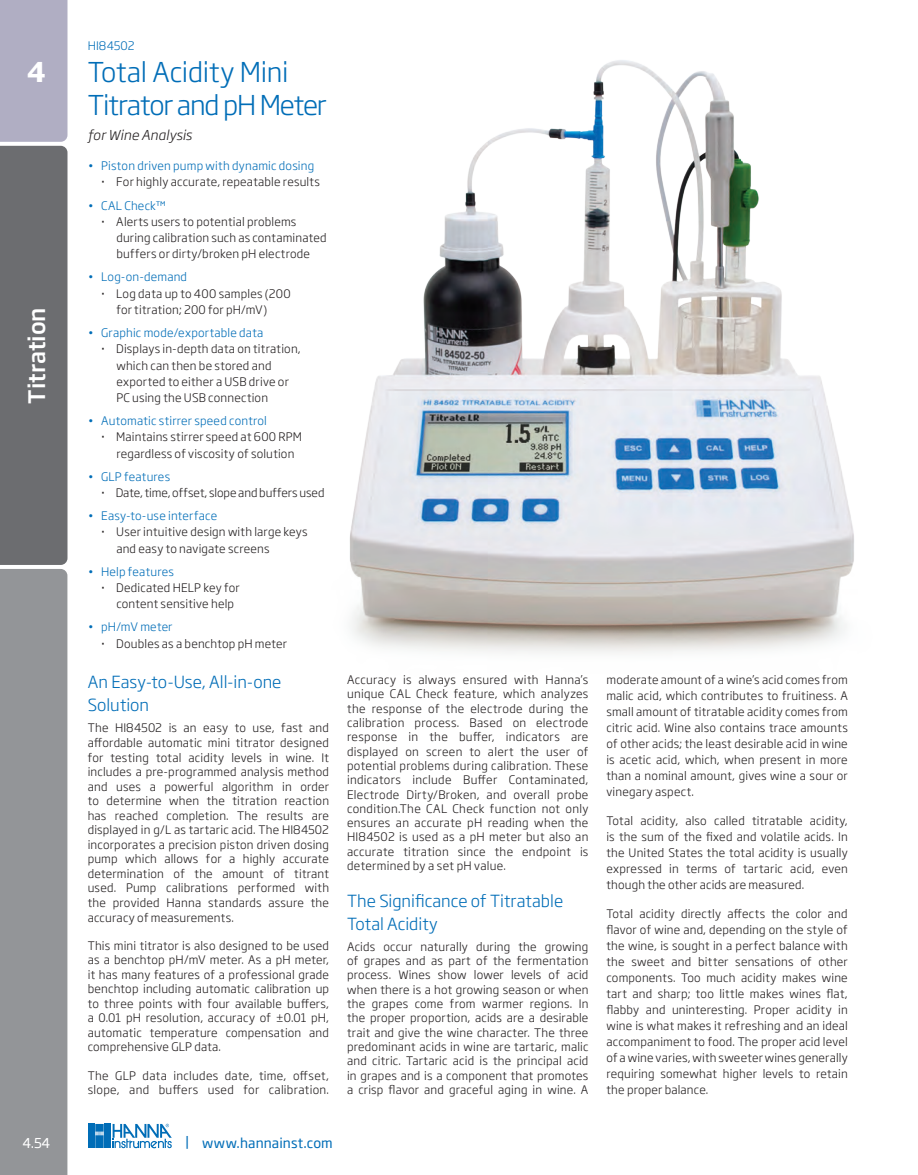
<style>
.page{position:relative;width:918px;height:1175px;background:#fff}
.page>*{position:absolute;margin:0;border:0;box-sizing:border-box;transform-origin:0 0}
.n-Meter_Title{font:300 27px/32.5px "Soho Gothic Pro";letter-spacing:-.035em;color:#006db7}
.t1{font:700 27px "Soho Gothic Pro";color:#fff}
.t2{font:500 22.5px "Soho Gothic Pro";color:#fff}
.n-Text_Head{font:300 16.5px/23.4px "Soho Gothic Pro";color:#006db7}
.t3{font:13.5px "Soho Gothic Pro";letter-spacing:.005em;color:#006db7}
.n-Meter_Subtitle{font:italic 300 13.5px "Soho Gothic Pro";letter-spacing:.005em;color:#231f20}
.t4{font:13.5px "Soho Gothic Pro";color:#fff}
.n-body_text{font:300 11.7px/14.2px "Soho Gothic Pro";letter-spacing:.015em;color:#231f20}
.n-Meter_code_text_he{font:300 11.7px "Soho Gothic Pro";letter-spacing:.015em;color:#006db7}
.n-body_text-2{font:300 11.7px "Soho Gothic Pro";letter-spacing:-.005em;color:#231f20}
.s1{font-weight:500}
</style>
<div class="page">
<img style="left:350px;top:60px;width:504px;height:593px">
<svg style="left:0;top:0;width:68px;height:1174px;background:#8a8b90"></svg>
<svg style="left:88px;top:1124px;width:84px;height:24px"></svg>
<h1 class="t1" style="left:27px;top:50px;width:21px">4</h1>
<h2 class="t2" style="left:19px;top:403px;width:98px;rotate:-90deg">Titration</h2>
<p class="n-Meter_code_text_he" style="left:88px;top:36px;width:49px">HI84502</p>
<p class="n-Meter_Title" style="left:88px;top:54px;width:240px">Total Acidity Mini<br>Titrator and pH Meter</p>
<p class="n-Meter_Subtitle" style="left:88px;top:125px;width:106px">for Wine Analysis</p>
<p class="n-Meter_code_text_he" style="left:88px;top:157px;width:228px">• Piston driven pump with dynamic dosing</p>
<p class="n-body_text" style="left:101px;top:174px;width:220px"><span class="s1">·</span> For highly accurate, repeatable results</p>
<p class="n-Meter_code_text_he" style="left:88px;top:196px;width:80px">• CAL Check™</p>
<p class="n-body_text" style="left:116px;top:213px;width:212px;line-height:16.4px;text-indent:-15px"><span class="s1">·</span> Alerts users to potential problems during calibration such as contaminated buffers or dirty/broken pH electrode</p>
<p class="n-Meter_code_text_he" style="left:88px;top:268px;width:101px">• Log-on-demand</p>
<p class="n-body_text" style="left:116px;top:284px;width:176px;line-height:16.2px;text-indent:-15px"><span class="s1">·</span> Log data up to 400 samples (200 for titration; 200 for pH/mV)</p>
<p class="n-Meter_code_text_he" style="left:88px;top:323px;width:177px">• Graphic mode/exportable data</p>
<p class="n-body_text" style="left:116px;top:340px;width:186px;line-height:16.2px;text-indent:-15px"><span class="s1">·</span> Displays in-depth data on titration, which can then be stored and exported to either a USB drive or<br>PC using the USB connection</p>
<p class="n-Meter_code_text_he" style="left:88px;top:412px;width:181px">• Automatic stirrer speed control</p>
<p class="n-body_text" style="left:116px;top:428px;width:187px;line-height:16.4px;text-indent:-15px"><span class="s1">·</span> Maintains stirrer speed at 600 RPM regardless of viscosity of solution</p>
<p class="n-Meter_code_text_he" style="left:88px;top:467px;width:84px">• GLP features</p>
<p class="n-body_text-2" style="left:101px;top:483px;width:225px"><span class="s1">·</span> Date, time, offset, slope and buffers used</p>
<p class="n-Meter_code_text_he" style="left:88px;top:506px;width:131px">• Easy-to-use interface</p>
<p class="n-body_text" style="left:116px;top:523px;width:193px;line-height:16.4px;text-indent:-15px"><span class="s1">·</span> User intuitive design with large keys and easy to navigate screens</p>
<p class="n-Meter_code_text_he" style="left:88px;top:562px;width:88px">• Help features</p>
<p class="n-body_text" style="left:116px;top:579px;width:125px;line-height:16.4px;text-indent:-15px"><span class="s1">·</span> Dedicated HELP key for content sensitive help</p>
<p class="n-Meter_code_text_he" style="left:88px;top:618px;width:86px">• pH/mV meter</p>
<p class="n-body_text" style="left:101px;top:635px;width:187px"><span class="s1">·</span> Doubles as a benchtop pH meter</p>
<p class="n-Text_Head" style="left:88px;top:669px;width:195px">An Easy-to-Use, All-in-one<br>Solution</p>
<p class="n-body_text" style="left:88px;top:720px;width:243px;text-align:justify">The HI84502 is an easy to use, fast and affordable automatic mini titrator designed for testing total acidity levels in wine. It includes a pre-programmed analysis method and uses a powerful algorithm in order to determine when the titration reaction has reached completion. The results are displayed in g/L as tartaric acid. The HI84502 incorporates a precision piston driven dosing pump which allows for a highly accurate determination of the amount of titrant used. Pump calibrations performed with the provided Hanna standards assure the accuracy of measurements.</p>
<p class="n-body_text" style="left:88px;top:937px;width:243px;text-align:justify">This mini titrator is also designed to be used as a benchtop pH/mV meter. As a pH meter, it has many features of a professional grade benchtop including automatic calibration up to three points with four available buffers, a 0.01 pH resolution, accuracy of ±0.01 pH, automatic temperature compensation and comprehensive GLP data.</p>
<p class="n-body_text" style="left:88px;top:1067px;width:243px">The GLP data includes date, time, offset, slope, and buffers used for calibration.</p>
<p class="n-body_text" style="left:347px;top:672px;width:243px;text-align:justify">Accuracy is always ensured with Hanna’s unique CAL Check feature, which analyzes the response of the electrode during the calibration process. Based on electrode response in the buffer, indicators are displayed on screen to alert the user of potential problems during calibration. These indicators include Buffer Contaminated, Electrode Dirty/Broken, and overall probe condition.The CAL Check function not only ensures an accurate pH reading when the HI84502 is used as a pH meter but also an accurate titration since the endpoint is determined by a set pH value.</p>
<p class="n-Text_Head" style="left:347px;top:888px;width:218px">The Significance of Titratable<br>Total Acidity</p>
<p class="n-body_text" style="left:347px;top:938px;width:243px;text-align:justify">Acids occur naturally during the growing of grapes and as part of the fermentation process. Wines show lower levels of acid when there is a hot growing season or when the grapes come from warmer regions. In the proper proportion, acids are a desirable trait and give the wine character. The three predominant acids in wine are tartaric, malic and citric. Tartaric acid is the principal acid in grapes and is a component that promotes a crisp flavor and graceful aging in wine. A</p>
<p class="t4" style="left:22px;top:1132px;width:29px">4.54</p>
<p class="t3" style="left:185px;top:1132px;width:149px">| www.hannainst.com</p>
<p class="n-body_text" style="left:606px;top:671px;width:243px;line-height:15.9px;text-align:justify">moderate amount of a wine’s acid comes from malic acid, which contributes to fruitiness. A small amount of titratable acidity comes from citric acid. Wine also contains trace amounts of other acids; the least desirable acid in wine is acetic acid, which, when present in more than a nominal amount, gives wine a sour or vinegary aspect.</p>
<p class="n-body_text" style="left:606px;top:812px;width:243px;line-height:15.9px;text-align:justify">Total acidity, also called titratable acidity, is the sum of the fixed and volatile acids. In the United States the total acidity is usually expressed in terms of tartaric acid, even though the other acids are measured.</p>
<p class="n-body_text" style="left:606px;top:905px;width:243px;line-height:15.9px;text-align:justify">Total acidity directly affects the color and flavor of wine and, depending on the style of the wine, is sought in a perfect balance with the sweet and bitter sensations of other components. Too much acidity makes wine tart and sharp; too little makes wines flat, flabby and uninteresting. Proper acidity in wine is what makes it refreshing and an ideal accompaniment to food. The proper acid level of a wine varies, with sweeter wines generally requiring somewhat higher levels to retain the proper balance.</p>
</div>
